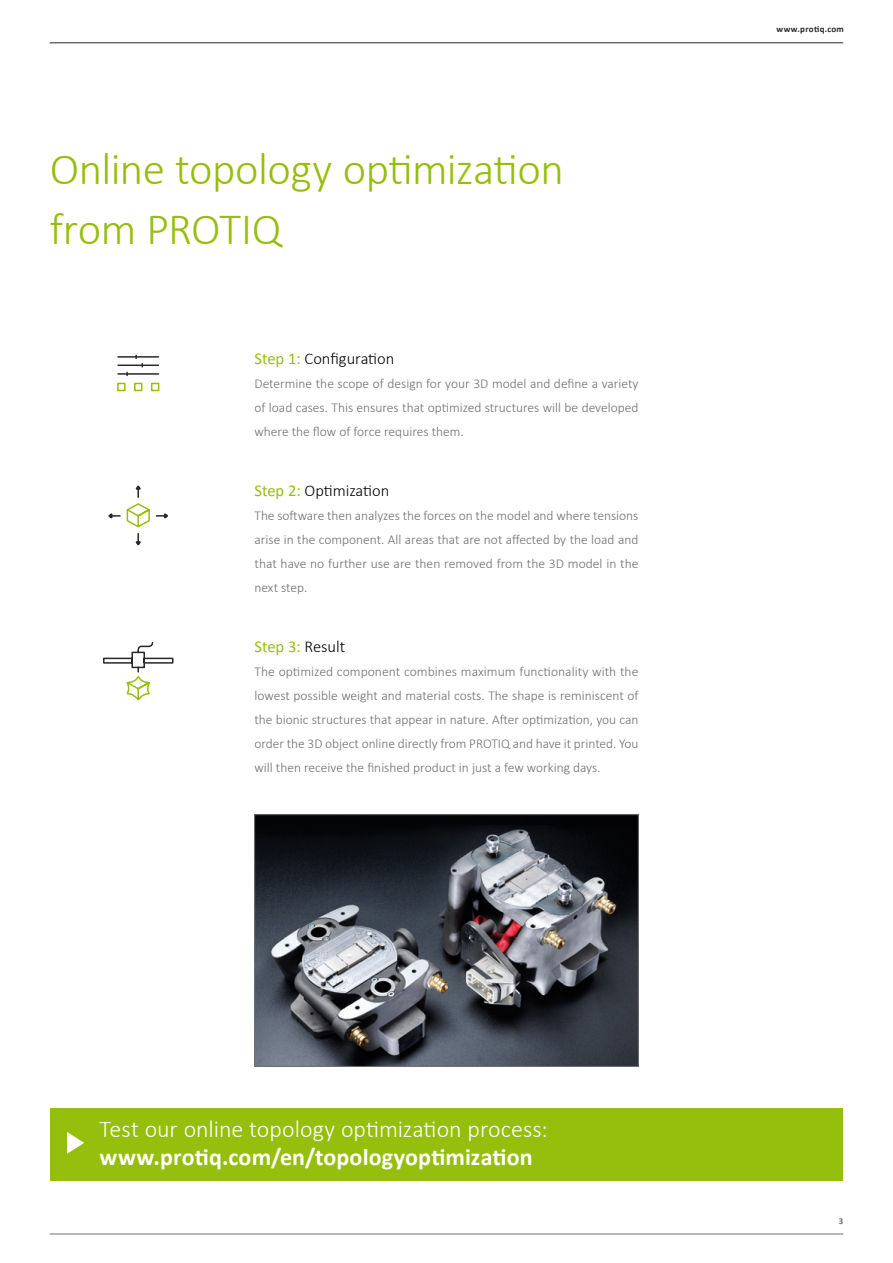
<style>
.page{position:relative;width:893px;height:1263px;background:#fff}
.page>*{position:absolute;margin:0;border:0;box-sizing:border-box;transform-origin:0 0}
.t1{font:300 45px/60px "Calibri";letter-spacing:-.015em;color:#96be0d}
.t2{font:300 24px "Calibri";color:#fff}
.t3{font:700 24px "Calibri";letter-spacing:.005em;color:#fff}
.t4{font:300 16.5px "Calibri";color:#000}
.t5{font:16.5px "Calibri";color:#96be0d}
.t6{font:300 13.5px/24px "Calibri";color:#706f6f;text-align:justify}
.t7{font:700 9px "Calibri";letter-spacing:.035em;color:#282828}
.t8{font:700 9px "Calibri";color:#706f6f}
.s1{font-weight:400;color:#96be0d}
.s2{font-weight:300;color:#000}
</style>
<div class="page">
<hr style="left:50px;top:43px;width:793px;height:1px;background:#282828">
<hr style="left:50px;top:1234px;width:793px;height:1px;background:#706f6f">
<div style="left:50px;top:1108px;width:793px;height:72px;background:#96be0d"></div>
<svg style="left:67px;top:1132px;width:17px;height:22px"></svg>
<svg style="left:108px;top:485px;width:60px;height:61px"></svg>
<hr style="left:118px;top:364px;width:40px;height:2px;background:#282828">
<hr style="left:118px;top:356px;width:40px;height:2px;background:#282828">
<hr style="left:118px;top:373px;width:40px;height:2px;background:#282828">
<div style="left:117px;top:383px;width:9px;height:8px;border:2px solid #96be0d"></div>
<div style="left:134px;top:383px;width:8px;height:8px;border:2px solid #96be0d"></div>
<div style="left:151px;top:383px;width:8px;height:8px;border:2px solid #96be0d"></div>
<img style="left:256px;top:816px;width:380px;height:248px">
<div style="left:254px;top:814px;width:384px;height:252px;border:1px solid #706f6f"></div>
<svg style="left:103px;top:642px;width:71px;height:59px"></svg>
<h1 class="t1" style="left:50px;top:139px;width:516px">Online topology optimization from PROTIQ</h1>
<p class="t4" style="left:254px;top:348px;width:141px"><span class="s1">Step 1:</span> Configuration</p>
<p class="t6" style="left:254px;top:371px;width:385px">Determine the scope of design for your 3D model and define a variety of load cases. This ensures that optimized structures will be developed where the flow of force requires them.</p>
<p class="t4" style="left:254px;top:480px;width:136px"><span class="s1">Step 2:</span> Optimization</p>
<p class="t6" style="left:254px;top:503px;width:385px">The software then analyzes the forces on the model and where tensions arise in the component. All areas that are not affected by the load and that have no further use are then removed from the 3D model in the next step.</p>
<p class="t5" style="left:254px;top:636px;width:92px">Step 3: <span class="s2">Result</span></p>
<p class="t6" style="left:254px;top:659px;width:386px">The optimized component combines maximum functionality with the lowest possible weight and material costs. The shape is reminiscent of the bionic structures that appear in nature. After optimization, you can order the 3D object online directly from PROTIQ and have it printed. You will then receive the finished product in just a few working days.</p>
<p class="t7" style="left:777px;top:24px;width:69px">www.protiq.com</p>
<h2 class="t2" style="left:100px;top:1114px;width:450px">Test our online topology optimization process:</h2>
<h2 class="t3" style="left:100px;top:1142px;width:435px">www.protiq.com/en/topologyoptimization</h2>
<p class="t8" style="left:839px;top:1215px;width:6px">3</p>
</div>
